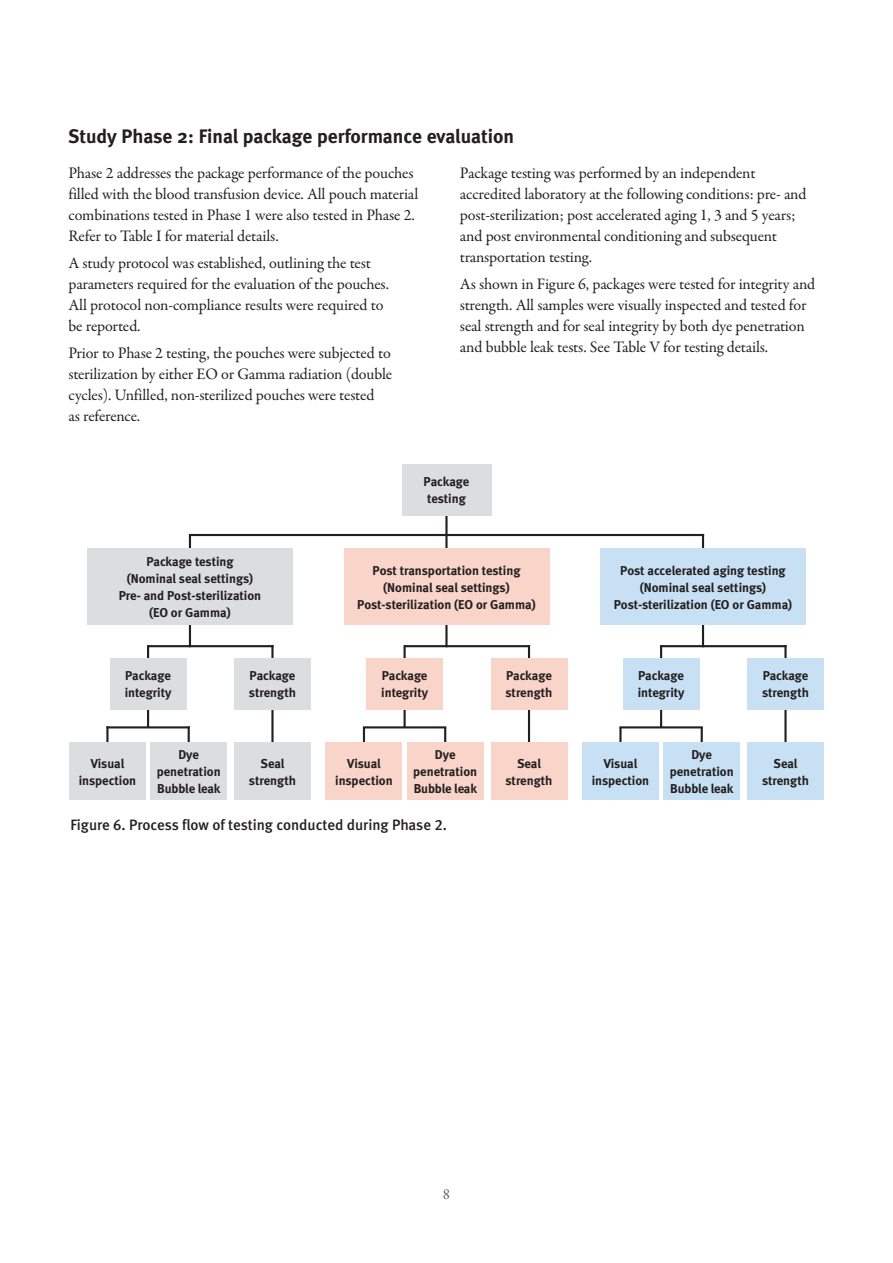
<style>
.page{position:relative;width:893px;height:1263px;background:#fff}
.page>*{position:absolute;margin:0;border:0;box-sizing:border-box;transform-origin:0 0}
.t1{font:700 19.5px "Meta";color:#231f20}
.t2{font:16.2px/21px "Garamond Premr Pro";letter-spacing:-.01em;color:#231f20}
.t3{font:15px "Meta Medium LF";color:#231f20}
.t4{font:15px "Garamond Premr Pro";color:#636366}
.t5{font:12.9px/17.1px "Meta Bold LF";color:#231f20;text-align:center}
</style>
<div class="page">
<hr style="left:445px;top:515px;width:3px;height:132px;background:#231f20">
<hr style="left:702px;top:534px;width:2px;height:113px;background:#231f20">
<hr style="left:189px;top:534px;width:2px;height:113px;background:#231f20">
<hr style="left:190px;top:534px;width:514px;height:2px;background:#231f20">
<hr style="left:661px;top:645px;width:126px;height:2px;background:#231f20">
<hr style="left:619px;top:727px;width:3px;height:32px;background:#231f20">
<hr style="left:701px;top:727px;width:2px;height:32px;background:#231f20">
<hr style="left:784px;top:645px;width:3px;height:114px;background:#231f20">
<hr style="left:619px;top:726px;width:84px;height:2px;background:#231f20">
<hr style="left:660px;top:645px;width:2px;height:83px;background:#231f20">
<hr style="left:404px;top:645px;width:126px;height:2px;background:#231f20">
<hr style="left:363px;top:727px;width:2px;height:32px;background:#231f20">
<hr style="left:444px;top:727px;width:2px;height:32px;background:#231f20">
<hr style="left:528px;top:645px;width:2px;height:114px;background:#231f20">
<hr style="left:363px;top:726px;width:83px;height:2px;background:#231f20">
<hr style="left:403px;top:645px;width:3px;height:83px;background:#231f20">
<hr style="left:148px;top:645px;width:126px;height:2px;background:#231f20">
<hr style="left:106px;top:726px;width:3px;height:33px;background:#231f20">
<hr style="left:188px;top:726px;width:2px;height:33px;background:#231f20">
<hr style="left:271px;top:645px;width:3px;height:114px;background:#231f20">
<hr style="left:106px;top:726px;width:84px;height:2px;background:#231f20">
<hr style="left:147px;top:645px;width:2px;height:83px;background:#231f20">
<div style="left:747px;top:658px;width:77px;height:51px;background:#c7e0f3"></div>
<div style="left:747px;top:742px;width:77px;height:58px;background:#c7e0f3"></div>
<div style="left:402px;top:464px;width:89px;height:51px;background:#dcdddf"></div>
<div style="left:623px;top:658px;width:77px;height:51px;background:#c7e0f3"></div>
<div style="left:582px;top:742px;width:77px;height:58px;background:#c7e0f3"></div>
<div style="left:663px;top:742px;width:77px;height:58px;background:#c7e0f3"></div>
<div style="left:366px;top:658px;width:77px;height:51px;background:#f9d4c8"></div>
<div style="left:490px;top:658px;width:77px;height:51px;background:#f9d4c8"></div>
<div style="left:490px;top:742px;width:77px;height:58px;background:#f9d4c8"></div>
<div style="left:325px;top:742px;width:77px;height:58px;background:#f9d4c8"></div>
<div style="left:407px;top:742px;width:77px;height:58px;background:#f9d4c8"></div>
<div style="left:110px;top:658px;width:77px;height:51px;background:#dcdddf"></div>
<div style="left:234px;top:658px;width:77px;height:51px;background:#dcdddf"></div>
<div style="left:234px;top:742px;width:77px;height:58px;background:#dcdddf"></div>
<div style="left:69px;top:742px;width:77px;height:58px;background:#dcdddf"></div>
<div style="left:150px;top:742px;width:77px;height:58px;background:#dcdddf"></div>
<div style="left:600px;top:548px;width:206px;height:77px;background:#c7e0f3"></div>
<div style="left:344px;top:548px;width:205px;height:77px;background:#f9d4c8"></div>
<div style="left:87px;top:548px;width:206px;height:77px;background:#dcdddf"></div>
<p class="t1" style="left:68px;top:124px;width:447px">Study Phase 2: Final package performance evaluation</p>
<p class="t2" style="left:68px;top:163px;width:351px">Phase 2 addresses the package performance of the pouches filled with the blood transfusion device. All pouch material combinations tested in Phase 1 were also tested in Phase 2.<br>Refer to Table I for material details.</p>
<p class="t2" style="left:68px;top:253px;width:322px">A study protocol was established, outlining the test parameters required for the evaluation of the pouches.<br>All protocol non-compliance results were required to be reported.</p>
<p class="t2" style="left:68px;top:343px;width:325px">Prior to Phase 2 testing, the pouches were subjected to sterilization by either EO or Gamma radiation (double cycles). Unfilled, non-sterilized pouches were tested<br>as reference.</p>
<p class="t2" style="left:460px;top:163px;width:348px">Package testing was performed by an independent accredited laboratory at the following conditions: pre- and post-sterilization; post accelerated aging 1, 3 and 5 years; and post environmental conditioning and subsequent transportation testing.</p>
<p class="t2" style="left:460px;top:274px;width:357px">As shown in Figure 6, packages were tested for integrity and strength. All samples were visually inspected and tested for seal strength and for seal integrity by both dye penetration and bubble leak tests. See Table V for testing details.</p>
<p class="t5" style="left:424px;top:473px;width:47px;text-align:left">Package testing</p>
<p class="t5" style="left:119px;top:553px;width:144px">Package testing<br>(Nominal seal settings)<br>Pre- and Post-sterilization (EO or Gamma)</p>
<p class="t5" style="left:357px;top:561px;width:180px">Post transportation testing (Nominal seal settings)<br>Post-sterilization (EO or Gamma)</p>
<p class="t5" style="left:614px;top:561px;width:180px">Post accelerated aging testing (Nominal seal settings)<br>Post-sterilization (EO or Gamma)</p>
<p class="t5" style="left:125px;top:667px;width:48px;text-align:left">Package integrity</p>
<p class="t5" style="left:249px;top:667px;width:48px;text-align:left">Package strength</p>
<p class="t5" style="left:381px;top:667px;width:48px;text-align:left">Package integrity</p>
<p class="t5" style="left:505px;top:667px;width:48px;text-align:left">Package strength</p>
<p class="t5" style="left:638px;top:667px;width:48px;text-align:left">Package integrity</p>
<p class="t5" style="left:762px;top:667px;width:48px;text-align:left">Package strength</p>
<p class="t5" style="left:79px;top:754px;width:59px">Visual inspection</p>
<p class="t5" style="left:157px;top:746px;width:65px">Dye penetration<br>Bubble leak</p>
<p class="t5" style="left:249px;top:754px;width:48px">Seal strength</p>
<p class="t5" style="left:335px;top:754px;width:59px">Visual inspection</p>
<p class="t5" style="left:413px;top:746px;width:65px">Dye penetration<br>Bubble leak</p>
<p class="t5" style="left:505px;top:754px;width:48px">Seal strength</p>
<p class="t5" style="left:592px;top:754px;width:59px">Visual inspection</p>
<p class="t5" style="left:670px;top:746px;width:65px">Dye penetration<br>Bubble leak</p>
<p class="t5" style="left:762px;top:754px;width:48px">Seal strength</p>
<p class="t3" style="left:71px;top:816px;width:378px">Figure 6. Process flow of testing conducted during Phase 2.</p>
<p class="t4" style="left:443px;top:1185px;width:9px">8</p>
</div>
